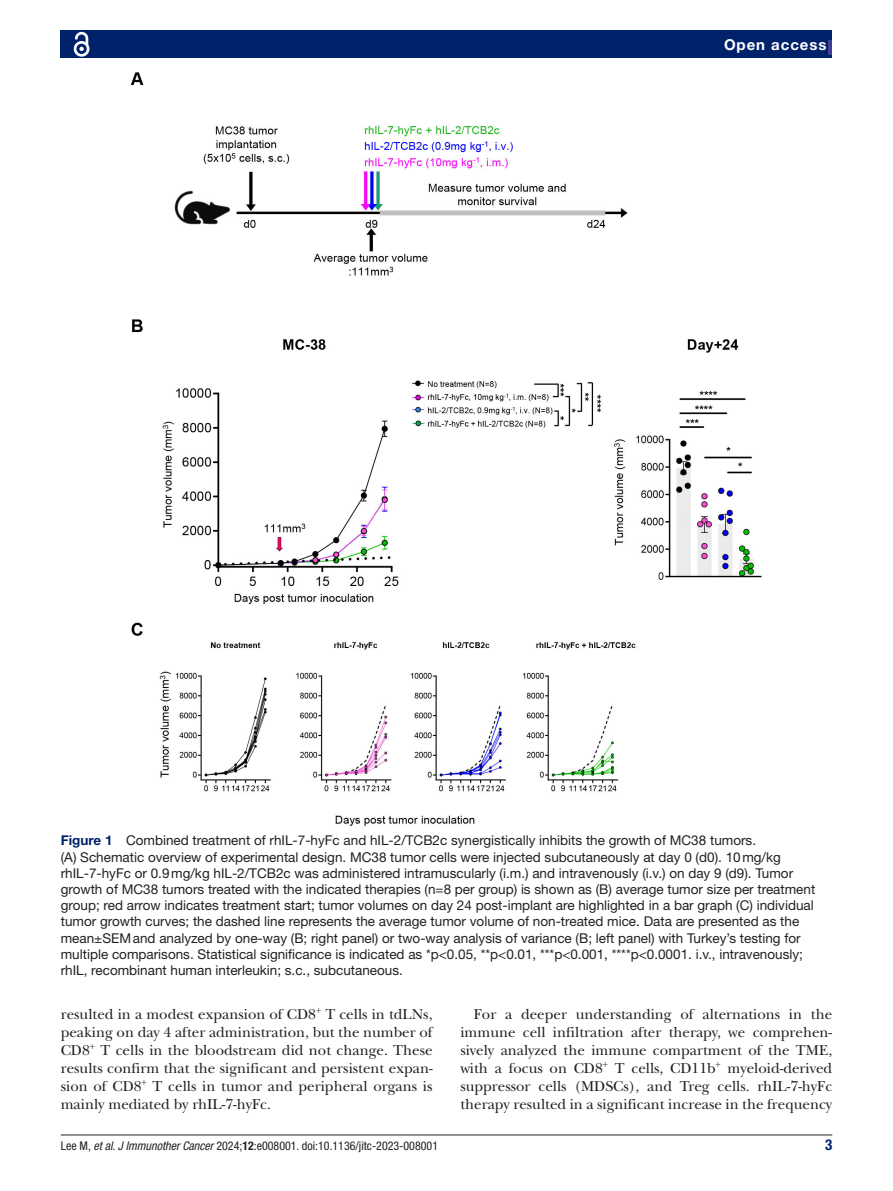
<style>
.page{position:relative;width:893px;height:1191px;background:#fff}
.page>*{position:absolute;margin:0;border:0;box-sizing:border-box;transform-origin:0 0}
.t1{font:15px/18px "New Baskerville";color:#231f20;text-align:justify}
.t2{font:700 15px "Helvetica Neue LT Std";letter-spacing:.065em;color:#fff}
.t3{font:700 condensed 15px "Helvetica Neue LT Std";color:#00226b}
.t4{font:13.5px/16.2px "Helvetica Neue LT Std";color:#231f20}
.t5{font:condensed 12px "Helvetica Neue LT Std";color:#231f20}
.t6{font:9.9px "New Baskerville";color:#231f20}
.s1{font-weight:700;color:#00226b}
.s2{font-style:italic}
.s3{font-weight:700}
</style>
<div class="page">
<hr style="left:61px;top:1134px;width:771px;height:1px;background:#231f20">
<div style="left:61px;top:31px;width:771px;height:27px;background:#00226b"></div>
<hr style="left:828px;top:40px;width:4px;height:15px;background:#414099">
<svg style="left:73px;top:31px;width:17px;height:26px"></svg>
<img style="left:130px;top:73px;width:632px;height:753px">
<p class="t2" style="left:724px;top:35px;width:104px">Open access</p>
<p class="t4" style="left:61px;top:832px;width:756px"><span class="s1">Figure 1</span> Combined treatment of rhIL-7-hyFc and hIL-2/TCB2c synergistically inhibits the growth of MC38 tumors.<br>(A) Schematic overview of experimental design. MC38 tumor cells were injected subcutaneously at day 0 (d0). 10mg/kg rhIL-7-hyFc or 0.9mg/kg hIL-2/TCB2c was administered intramuscularly (i.m.) and intravenously (i.v.) on day 9 (d9). Tumor growth of MC38 tumors treated with the indicated therapies (n=8 per group) is shown as (B) average tumor size per treatment group; red arrow indicates treatment start; tumor volumes on day 24 post-implant are highlighted in a bar graph (C) individual tumor growth curves; the dashed line represents the average tumor volume of non-treated mice. Data are presented as the mean±SEMand analyzed by one-way (B; right panel) or two-way analysis of variance (B; left panel) with Turkey’s testing for multiple comparisons. Statistical significance is indicated as *p&lt;0.05, **p&lt;0.01, ***p&lt;0.001, ****p&lt;0.0001. i.v., intravenously; rhIL, recombinant human interleukin; s.c., subcutaneous.</p>
<p class="t1" style="left:61px;top:1005px;width:257px">resulted in a modest expansion of CD8</p>
<p class="t6" style="left:316px;top:1003px;width:7px">+</p>
<p class="t1" style="left:61px;top:1005px;width:373px;text-indent:265px">T cells in tdLNs, peaking on day 4 after administration, but the number of CD8</p>
<p class="t6" style="left:90px;top:1039px;width:7px">+</p>
<p class="t1" style="left:61px;top:1041px;width:373px;text-indent:40px">T cells in the bloodstream did not change. These results confirm that the significant and persistent expan&shy;sion of CD8</p>
<p class="t6" style="left:142px;top:1075px;width:7px">+</p>
<p class="t1" style="left:61px;top:1077px;width:373px;text-indent:92px">T cells in tumor and peripheral organs is mainly mediated by rhIL-7-hyFc.</p>
<p class="t1" style="left:460px;top:1005px;width:373px;text-indent:14px">For a deeper understanding of alternations in the immune cell infiltration after therapy, we comprehen&shy;sively analyzed the immune compartment of the TME, with a focus on CD8</p>
<p class="t6" style="left:603px;top:1057px;width:7px">+</p>
<p class="t1" style="left:615px;top:1059px;width:102px">T cells, CD11b</p>
<p class="t6" style="left:716px;top:1057px;width:7px">+</p>
<p class="t1" style="left:460px;top:1059px;width:373px;text-indent:267px">myeloid-derived suppressor cells (MDSCs), and Treg cells. rhIL-7-hyFc therapy resulted in a significant increase in the frequency</p>
<p class="t5" style="left:61px;top:1138px;width:379px">Lee M, <span class="s2">et al</span>. <span class="s2">J Immunother Cancer</span> 2024;<span class="s3">12</span>:e008001. doi:10.1136/jitc-2023-008001</p>
<p class="t3" style="left:825px;top:1135px;width:9px">3</p>
</div>
